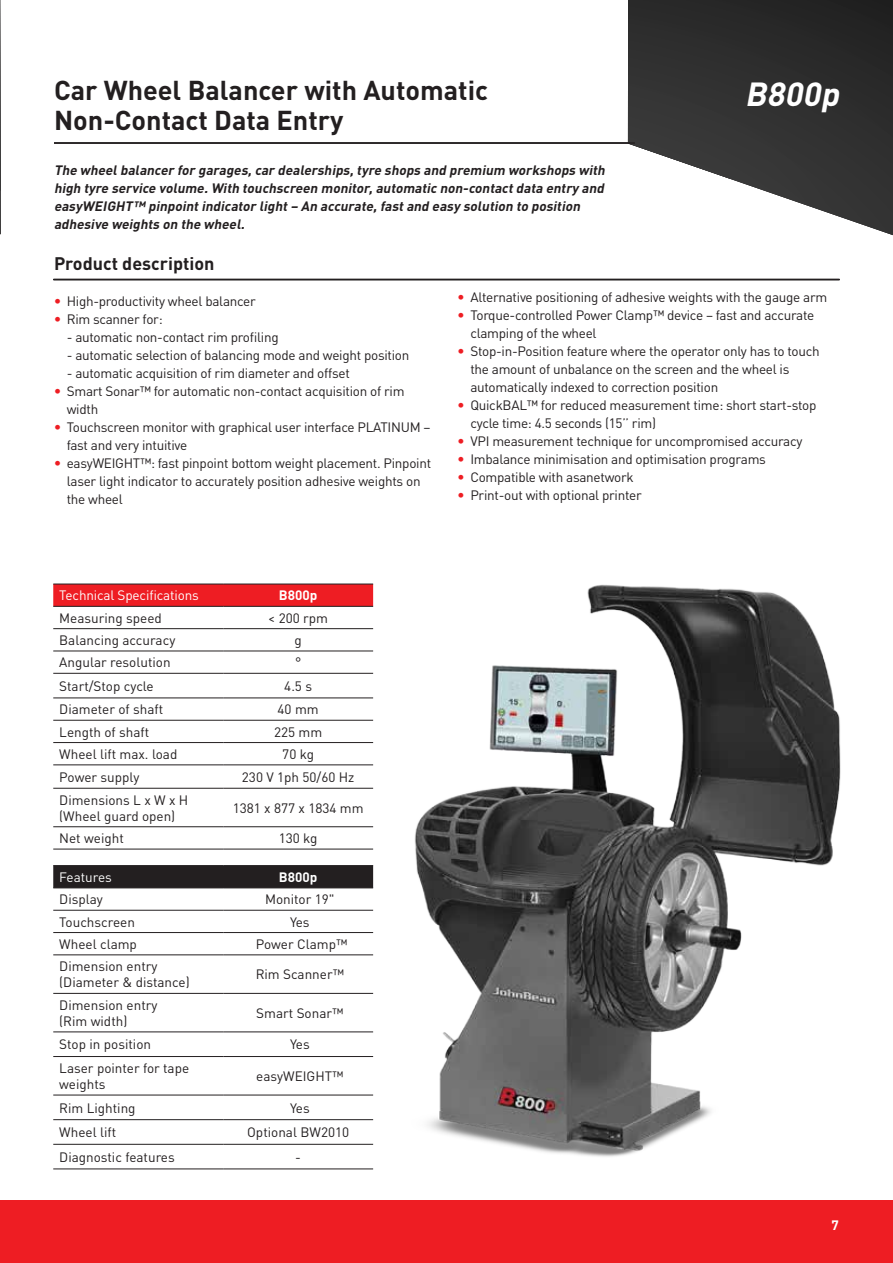
<style>
.page{position:relative;width:893px;height:1263px;background:#fff}
.page>*{position:absolute;margin:0;border:0;box-sizing:border-box;transform-origin:0 0}
.t1{font:italic 700 33px "DIN Pro";color:#fff}
.t2{font:700 27px "DIN Pro";color:#231f20}
.t3{font:700 18px "DIN Pro";color:#231f20}
.t4{font:13.5px/18px "DIN Pro";letter-spacing:-.02em;color:#231f20}
.t5{font:13.5px/16.2px "DIN Pro";color:#231f20}
.t6{font:italic 700 13.5px/18px "DIN Pro";color:#231f20}
.t7{font:13.5px "DIN Pro";letter-spacing:-.01em;color:#fff}
.t8{font:700 13.5px "DIN Pro";color:#fff}
.s1{font-family:"Meta Pro";color:#ee1d23}
</style>
<div class="page">
<div style="left:0;top:1200px;width:893px;height:63px;background:#ee1d23"></div>
<svg style="left:628px;top:0;width:265px;height:236px"></svg>
<svg style="left:0;top:0;width:1px;height:234px"></svg>
<hr style="left:53px;top:279px;width:786px;height:1px;background:#231f20">
<hr style="left:54px;top:142px;width:581px;height:2px;background:#231f20">
<hr style="left:54px;top:279px;width:786px;height:1px;background:#231f20">
<img style="left:414px;top:584px;width:427px;height:573px">
<div style="left:53px;top:585px;width:320px;height:21px;background:#ee1d23"></div>
<hr style="left:53px;top:584px;width:170px;height:1px;background:#231f20">
<hr style="left:223px;top:584px;width:150px;height:1px;background:#231f20">
<hr style="left:53px;top:606px;width:170px;height:1px;background:#231f20">
<hr style="left:223px;top:606px;width:150px;height:1px;background:#231f20">
<hr style="left:53px;top:628px;width:170px;height:1px;background:#231f20">
<hr style="left:223px;top:628px;width:150px;height:1px;background:#231f20">
<hr style="left:53px;top:651px;width:170px;height:1px;background:#231f20">
<hr style="left:223px;top:651px;width:150px;height:1px;background:#231f20">
<hr style="left:53px;top:673px;width:170px;height:1px;background:#231f20">
<hr style="left:223px;top:673px;width:150px;height:1px;background:#231f20">
<hr style="left:53px;top:697px;width:170px;height:1px;background:#231f20">
<hr style="left:223px;top:697px;width:150px;height:1px;background:#231f20">
<hr style="left:53px;top:720px;width:170px;height:1px;background:#231f20">
<hr style="left:223px;top:720px;width:150px;height:1px;background:#231f20">
<hr style="left:53px;top:742px;width:170px;height:1px;background:#231f20">
<hr style="left:223px;top:742px;width:150px;height:1px;background:#231f20">
<hr style="left:53px;top:764px;width:170px;height:1px;background:#231f20">
<hr style="left:223px;top:764px;width:150px;height:1px;background:#231f20">
<hr style="left:53px;top:788px;width:170px;height:1px;background:#231f20">
<hr style="left:223px;top:788px;width:150px;height:1px;background:#231f20">
<hr style="left:53px;top:826px;width:170px;height:1px;background:#231f20">
<hr style="left:223px;top:826px;width:150px;height:1px;background:#231f20">
<hr style="left:53px;top:849px;width:170px;height:1px;background:#231f20">
<hr style="left:223px;top:849px;width:150px;height:1px;background:#231f20">
<div style="left:53px;top:866px;width:320px;height:21px;background:#231f20"></div>
<hr style="left:53px;top:865px;width:170px;height:1px;background:#231f20">
<hr style="left:223px;top:865px;width:150px;height:1px;background:#231f20">
<hr style="left:53px;top:887px;width:170px;height:1px;background:#231f20">
<hr style="left:223px;top:887px;width:150px;height:1px;background:#231f20">
<hr style="left:53px;top:910px;width:170px;height:1px;background:#231f20">
<hr style="left:223px;top:910px;width:150px;height:1px;background:#231f20">
<hr style="left:53px;top:932px;width:170px;height:1px;background:#231f20">
<hr style="left:223px;top:932px;width:150px;height:1px;background:#231f20">
<hr style="left:53px;top:954px;width:170px;height:1px;background:#231f20">
<hr style="left:223px;top:954px;width:150px;height:1px;background:#231f20">
<hr style="left:53px;top:993px;width:170px;height:1px;background:#231f20">
<hr style="left:223px;top:993px;width:150px;height:1px;background:#231f20">
<hr style="left:53px;top:1031px;width:170px;height:1px;background:#231f20">
<hr style="left:223px;top:1031px;width:150px;height:1px;background:#231f20">
<hr style="left:53px;top:1056px;width:170px;height:1px;background:#231f20">
<hr style="left:223px;top:1056px;width:150px;height:1px;background:#231f20">
<hr style="left:53px;top:1095px;width:170px;height:1px;background:#231f20">
<hr style="left:223px;top:1095px;width:150px;height:1px;background:#231f20">
<hr style="left:53px;top:1119px;width:170px;height:1px;background:#231f20">
<hr style="left:223px;top:1119px;width:150px;height:1px;background:#231f20">
<hr style="left:53px;top:1144px;width:170px;height:1px;background:#231f20">
<hr style="left:223px;top:1144px;width:150px;height:1px;background:#231f20">
<hr style="left:53px;top:1168px;width:170px;height:1px;background:#231f20">
<hr style="left:223px;top:1168px;width:150px;height:1px;background:#231f20">
<h2 class="t2" style="left:54px;top:72px;width:436px">Car Wheel Balancer with Automatic</h2>
<h1 class="t1" style="left:745px;top:71px;width:103px">B800p</h1>
<h2 class="t2" style="left:54px;top:102px;width:291px">Non-Contact Data Entry</h2>
<p class="t6" style="left:54px;top:161px;width:555px">The wheelbalancer for garages,car dealerships,tyre shops and premium workshops with high tyre service volume.With touchscreen monitor,automatic non-contactdata entry and easyWEIGHT™ pinpointindicator light– An accurate,fastand easy solution to position adhesive weights on the wheel.</p>
<h3 class="t3" style="left:54px;top:251px;width:162px">Product description</h3>
<p class="t4" style="left:54px;top:292px;width:203px"><span class="s1">•</span> High-productivity wheel balancer</p>
<p class="t4" style="left:54px;top:310px;width:110px"><span class="s1">•</span> Rim scanner for:</p>
<p class="t4" style="left:67px;top:328px;width:213px">- automatic non-contact rim profiling</p>
<p class="t4" style="left:67px;top:346px;width:344px">- automatic selection of balancing mode and weight position</p>
<p class="t4" style="left:67px;top:364px;width:285px">- automatic acquisition of rim diameter and offset</p>
<p class="t4" style="left:67px;top:382px;width:339px;text-indent:-13px"><span class="s1">•</span> Smart Sonar™ for automatic non-contact acquisition of rim width</p>
<p class="t4" style="left:67px;top:418px;width:365px;text-indent:-13px"><span class="s1">•</span> Touchscreen monitor with graphical user interface PLATINUM – fast and very intuitive</p>
<p class="t4" style="left:67px;top:454px;width:366px;text-indent:-13px"><span class="s1">•</span> easyWEIGHT™: fast pinpoint bottom weight placement. Pinpoint laser light indicator to accurately position adhesive weights on the wheel</p>
<p class="t4" style="left:458px;top:288px;width:371px"><span class="s1">•</span> Alternative positioning of adhesive weights with the gauge arm</p>
<p class="t4" style="left:470px;top:306px;width:345px;text-indent:-13px"><span class="s1">•</span> Torque-controlled Power Clamp™ device – fast and accurate clamping of the wheel</p>
<p class="t4" style="left:470px;top:342px;width:351px;text-indent:-13px"><span class="s1">•</span> Stop-in-Position feature where the operator only has to touch the amount of unbalance on the screen and the wheel is automatically indexed to correction position</p>
<p class="t4" style="left:470px;top:396px;width:348px;text-indent:-13px"><span class="s1">•</span> QuickBAL™ for reduced measurement time: short start-stop cycle time: 4.5 seconds (15’’ rim)</p>
<p class="t4" style="left:458px;top:432px;width:346px"><span class="s1">•</span> VPI measurement technique for uncompromised accuracy</p>
<p class="t4" style="left:458px;top:450px;width:310px"><span class="s1">•</span> Imbalance minimisation and optimisation programs</p>
<p class="t4" style="left:458px;top:468px;width:178px"><span class="s1">•</span> Compatible with asanetwork</p>
<p class="t4" style="left:458px;top:486px;width:186px"><span class="s1">•</span> Print-out with optional printer</p>
<p class="t7" style="left:59px;top:586px;width:141px">Technical Specifications</p>
<p class="t8" style="left:279px;top:586px;width:40px">B800p</p>
<p class="t5" style="left:59px;top:609px;width:104px">Measuring speed</p>
<p class="t4" style="left:268px;top:608px;width:61px">&lt; 200 rpm</p>
<p class="t5" style="left:59px;top:631px;width:118px">Balancing accuracy</p>
<p class="t4" style="left:294px;top:630px;width:9px">g</p>
<p class="t5" style="left:59px;top:654px;width:113px">Angular resolution</p>
<p class="t4" style="left:295px;top:653px;width:8px">°</p>
<p class="t5" style="left:59px;top:677px;width:96px">Start/Stop cycle</p>
<p class="t4" style="left:284px;top:676px;width:29px">4.5 s</p>
<p class="t5" style="left:59px;top:701px;width:106px">Diameter of shaft</p>
<p class="t4" style="left:278px;top:700px;width:43px">40 mm</p>
<p class="t5" style="left:59px;top:723px;width:92px">Length of shaft</p>
<p class="t4" style="left:274px;top:722px;width:50px">225 mm</p>
<p class="t5" style="left:59px;top:745px;width:120px">Wheel lift max. load</p>
<p class="t4" style="left:282px;top:744px;width:33px">70 kg</p>
<p class="t5" style="left:59px;top:768px;width:82px">Power supply</p>
<p class="t4" style="left:242px;top:767px;width:114px">230 V 1ph 50/60 Hz</p>
<p class="t5" style="left:59px;top:791px;width:131px">Dimensions L x W x H (Wheel guard open)</p>
<p class="t4" style="left:233px;top:798px;width:132px">1381 x 877 x 1834 mm</p>
<p class="t5" style="left:59px;top:829px;width:66px">Net weight</p>
<p class="t4" style="left:279px;top:829px;width:40px">130 kg</p>
<p class="t7" style="left:59px;top:868px;width:54px">Features</p>
<p class="t8" style="left:279px;top:868px;width:40px">B800p</p>
<p class="t5" style="left:59px;top:891px;width:45px">Display</p>
<p class="t5" style="left:265px;top:891px;width:71px">Monitor 19"</p>
<p class="t5" style="left:59px;top:913px;width:77px">Touchscreen</p>
<p class="t4" style="left:290px;top:912px;width:21px">Yes</p>
<p class="t5" style="left:59px;top:935px;width:79px">Wheel clamp</p>
<p class="t5" style="left:256px;top:935px;width:93px">Power Clamp™</p>
<p class="t5" style="left:59px;top:958px;width:132px">Dimension entry (Diameter &amp; distance)</p>
<p class="t5" style="left:256px;top:966px;width:90px">Rim Scanner™</p>
<p class="t5" style="left:59px;top:996px;width:100px">Dimension entry (Rim width)</p>
<p class="t5" style="left:256px;top:1004px;width:89px">Smart Sonar™</p>
<p class="t5" style="left:59px;top:1036px;width:93px">Stop in position</p>
<p class="t4" style="left:290px;top:1035px;width:21px">Yes</p>
<p class="t5" style="left:59px;top:1059px;width:131px">Laser pointer for tape weights</p>
<p class="t5" style="left:256px;top:1067px;width:89px">easyWEIGHT™</p>
<p class="t5" style="left:59px;top:1099px;width:78px">Rim Lighting</p>
<p class="t4" style="left:290px;top:1098px;width:21px">Yes</p>
<p class="t5" style="left:59px;top:1123px;width:58px">Wheel lift</p>
<p class="t5" style="left:247px;top:1123px;width:103px">Optional BW2010</p>
<p class="t5" style="left:59px;top:1148px;width:117px">Diagnostic features</p>
<p class="t4" style="left:295px;top:1147px;width:7px">-</p>
<p class="t8" style="left:832px;top:1216px;width:9px">7</p>
</div>
